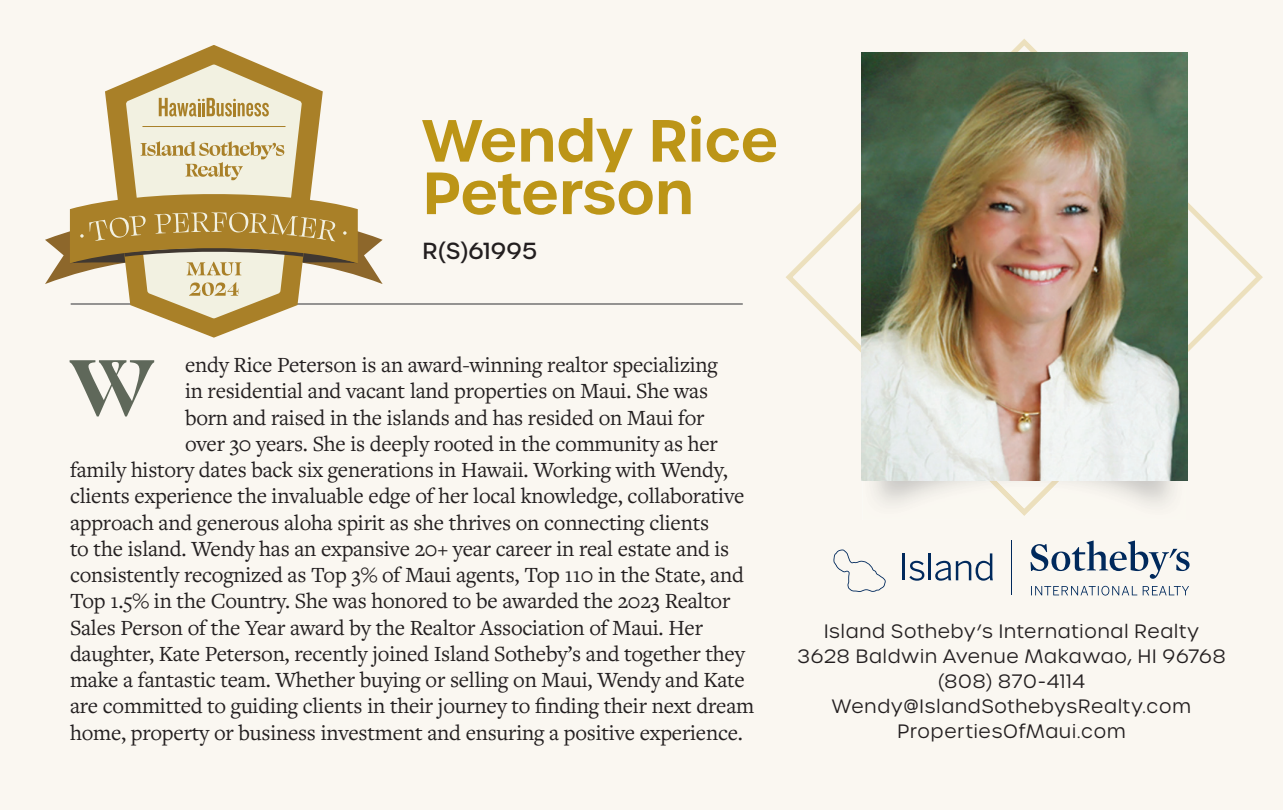
<style>
.page{position:relative;width:1283px;height:810px;background:#fff}
.page>*{position:absolute;margin:0;border:0;box-sizing:border-box;transform-origin:0 0}
.t1{font:700 90px "Swear Display";color:#5f685a}
.t2{font:600 57.5px/52.5px "Urbane";color:#bc9517}
.t3{font:22.5px "Freight Text Pro";letter-spacing:-.01em;color:#231f20}
.t4{font:500 22.5px "Urbane";letter-spacing:.01em;color:#231f20}
.t5{font:300 18.75px/25px "Urbane";letter-spacing:.045em;color:#231f20;text-align:center}
</style>
<div class="page">
<div style="left:0;top:0;width:1282px;height:810px;background:#faf7f1"></div>
<hr style="left:71px;top:303px;width:671px;height:2px;background:#57585a">
<div style="left:785px;top:39px;width:478px;height:477px;background:#faf7f1"></div>
<img style="left:862px;top:480px;width:324px;height:36px">
<img style="left:861px;top:53px;width:326px;height:427px">
<svg style="left:105px;top:45px;width:218px;height:293px;fill:#faf7f1"></svg>
<svg style="left:126px;top:64px;width:176px;height:254px;background:#dccfab"></svg>
<hr style="left:143px;top:126px;width:142px;height:1px;background:#a98028">
<svg style="left:159px;top:98px;width:110px;height:18px;background:#cfbb8a"></svg>
<svg style="left:45px;top:189px;width:337px;height:107px"></svg>
<svg style="left:140px;top:141px;width:144px;height:39px;background:#e2d9ba"></svg>
<hr style="left:902px;top:553px;width:3px;height:27px;background:#00295c">
<svg style="left:909px;top:561px;width:15px;height:20px"></svg>
<hr style="left:928px;top:553px;width:3px;height:27px;background:#00295c">
<svg style="left:935px;top:553px;width:58px;height:28px"></svg>
<hr style="left:1011px;top:540px;width:1px;height:55px;background:#00295c">
<svg style="left:1030px;top:541px;width:159px;height:38px"></svg>
<svg style="left:1031px;top:586px;width:158px;height:10px"></svg>
<svg style="left:833px;top:550px;width:52px;height:42px"></svg>
<h2 class="t2" style="left:422px;top:115px;width:357px">Wendy Rice<br>Peterson</h2>
<p class="t4" style="left:422px;top:236px;width:116px">R(S)61995</p>
<p class="t3" style="left:185px;top:350px;width:534px">endy Rice Peterson is an award-winning realtor specializing</p>
<p class="t3" style="left:185px;top:376px;width:524px">in residential and vacant land properties on Maui. She was</p>
<p class="t3" style="left:185px;top:403px;width:521px">born and raised in the islands and has resided on Maui for</p>
<p class="t3" style="left:185px;top:429px;width:534px">over 30 years. She is deeply rooted in the community as her</p>
<p class="t3" style="left:70px;top:455px;width:659px">family history dates back six generations in Hawaii. Working with Wendy,</p>
<p class="t3" style="left:70px;top:481px;width:676px">clients experience the invaluable edge of her local knowledge, collaborative</p>
<p class="t3" style="left:70px;top:508px;width:640px">approach and generous aloha spirit as she thrives on connecting clients</p>
<p class="t3" style="left:70px;top:534px;width:661px">to the island. Wendy has an expansive 20+ year career in real estate and is</p>
<p class="t3" style="left:70px;top:560px;width:675px">consistently recognized as Top 3% of Maui agents, Top 110 in the State, and</p>
<p class="t3" style="left:70px;top:586px;width:662px">Top 1.5% in the Country. She was honored to be awarded the 2023 Realtor</p>
<p class="t3" style="left:70px;top:613px;width:634px">Sales Person of the Year award by the Realtor Association of Maui. Her</p>
<p class="t3" style="left:70px;top:639px;width:676px">daughter, Kate Peterson, recently joined Island Sotheby’s and together they</p>
<p class="t3" style="left:70px;top:665px;width:676px">make a fantastic team. Whether buying or selling on Maui, Wendy and Kate</p>
<p class="t3" style="left:70px;top:691px;width:686px">are committed to guiding clients in their journey to finding their next dream</p>
<p class="t3" style="left:70px;top:718px;width:674px">home, property or business investment and ensuring a positive experience.</p>
<h1 class="t1" style="left:70px;top:327px;width:85px">W</h1>
<p class="t5" style="left:797px;top:619px;width:429px">Island Sotheby’s International Realty<br>3628 Baldwin Avenue Makawao, HI 96768 (808) 870-4114<br>Wendy@IslandSothebysRealty.com<br>PropertiesOfMaui.com</p>
</div>
